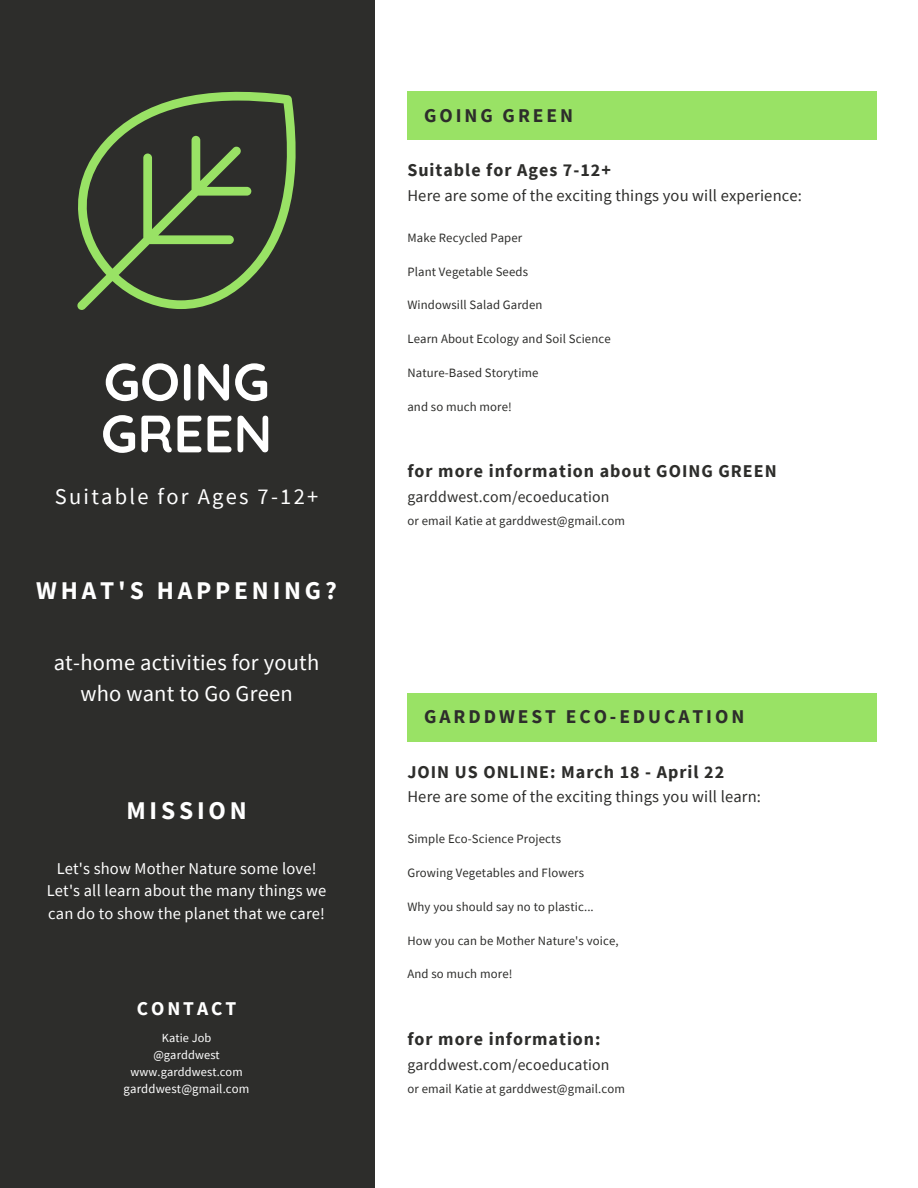
<style>
.page{position:relative;width:918px;height:1188px;background:#2d2d2b}
.page>*{position:absolute;margin:0;border:0;box-sizing:border-box;transform-origin:0 0}
.t1{font:700 52.5px/51.8px "Quicksand";color:#fff}
.t2{font:700 25.5px "Source Sans Pro";letter-spacing:.15em;color:#fff}
.t3{font:22.5px/31.5px "Source Sans Pro";letter-spacing:.01em;color:#fff;text-align:center}
.t4{font:22.5px "Source Sans Pro";letter-spacing:.1em;color:#fff}
.t5{font:700 19.5px "Source Sans Pro";letter-spacing:.15em;color:#2d2d2b}
.t6{font:700 19.5px "Source Sans Pro";letter-spacing:.15em;color:#fff}
.t7{font:700 18px "Source Sans Pro";letter-spacing:.055em;color:#2d2d2b}
.t8{font:16.5px/22.5px "Source Sans Pro";letter-spacing:.01em;color:#fff;text-align:center}
.t9{font:16.5px "Source Sans Pro";letter-spacing:.01em;color:#2d2d2b}
.t10{font:15.75px "Source Sans Pro";letter-spacing:.01em;color:#2d2d2b}
.t11{font:12.75px "Source Sans Pro";letter-spacing:.01em;color:#2d2d2b}
.t12{font:12.75px "Source Sans Pro";letter-spacing:.01em;color:#fff}
.t13{font:12.3px/16.8px "Source Sans Pro";letter-spacing:.01em;color:#fff;text-align:center}
</style>
<div class="page">
<div style="left:375px;top:0;width:543px;height:1188px;background:#fff"></div>
<div style="left:407px;top:92px;width:470px;height:48px;background:#99e265"></div>
<svg style="left:77px;top:92px;width:219px;height:218px"></svg>
<div style="left:407px;top:693px;width:470px;height:49px;background:#99e265"></div>
<h1 class="t1" style="left:101px;top:355px;width:173px">GOING<br>GREEN</h1>
<h3 class="t4" style="left:55px;top:482px;width:265px">Suitable for Ages 7-12+</h3>
<h2 class="t2" style="left:36px;top:574px;width:302px">WHAT'S HAPPENING?</h2>
<h3 class="t3" style="left:54px;top:646px;width:267px">at-home activities for youth who want to Go Green</h3>
<h2 class="t2" style="left:126px;top:794px;width:122px">MISSION</h2>
<p class="t8" style="left:47px;top:857px;width:281px">Let's show Mother Nature some love!<br>Let's all learn about the many things we can do to show the planet that we care!</p>
<h3 class="t6" style="left:137px;top:996px;width:101px">CONTACT</h3>
<p class="t13" style="left:130px;top:1030px;width:114px">Katie Job @garddwest www.garddwest.com</p>
<p class="t12" style="left:124px;top:1080px;width:127px">garddwest@gmail.com</p>
<h3 class="t5" style="left:424px;top:102px;width:150px">GOING GREEN</h3>
<h3 class="t7" style="left:407px;top:158px;width:205px">Suitable for Ages 7-12+</h3>
<p class="t9" style="left:407px;top:185px;width:396px">Here are some of the exciting things you will experience:</p>
<p class="t11" style="left:407px;top:229px;width:116px">Make Recycled Paper</p>
<p class="t11" style="left:407px;top:263px;width:122px">Plant Vegetable Seeds</p>
<p class="t11" style="left:407px;top:297px;width:137px">Windowsill Salad Garden</p>
<p class="t11" style="left:407px;top:331px;width:205px">Learn About Ecology and Soil Science</p>
<p class="t11" style="left:407px;top:364px;width:133px">Nature-Based Storytime</p>
<p class="t11" style="left:407px;top:398px;width:106px">and so much more!</p>
<h3 class="t7" style="left:407px;top:460px;width:371px">for more information about GOING GREEN</h3>
<p class="t11" style="left:407px;top:513px;width:219px">or email Katie at garddwest@gmail.com</p>
<p class="t10" style="left:407px;top:487px;width:204px">garddwest.com/ecoeducation</p>
<h3 class="t5" style="left:424px;top:704px;width:322px">GARDDWEST ECO-EDUCATION</h3>
<h3 class="t7" style="left:407px;top:760px;width:318px">JOIN US ONLINE: March 18 - April 22</h3>
<p class="t9" style="left:407px;top:786px;width:355px">Here are some of the exciting things you will learn:</p>
<p class="t11" style="left:407px;top:831px;width:155px">Simple Eco-Science Projects</p>
<p class="t11" style="left:407px;top:865px;width:178px">Growing Vegetables and Flowers</p>
<p class="t11" style="left:407px;top:898px;width:188px">Why you should say no to plastic...</p>
<p class="t11" style="left:407px;top:932px;width:213px">How you can be Mother Nature's voice,</p>
<p class="t11" style="left:407px;top:966px;width:107px">And so much more!</p>
<h3 class="t7" style="left:407px;top:1027px;width:195px">for more information:</h3>
<p class="t11" style="left:407px;top:1080px;width:219px">or email Katie at garddwest@gmail.com</p>
<p class="t10" style="left:407px;top:1055px;width:204px">garddwest.com/ecoeducation</p>
</div>
